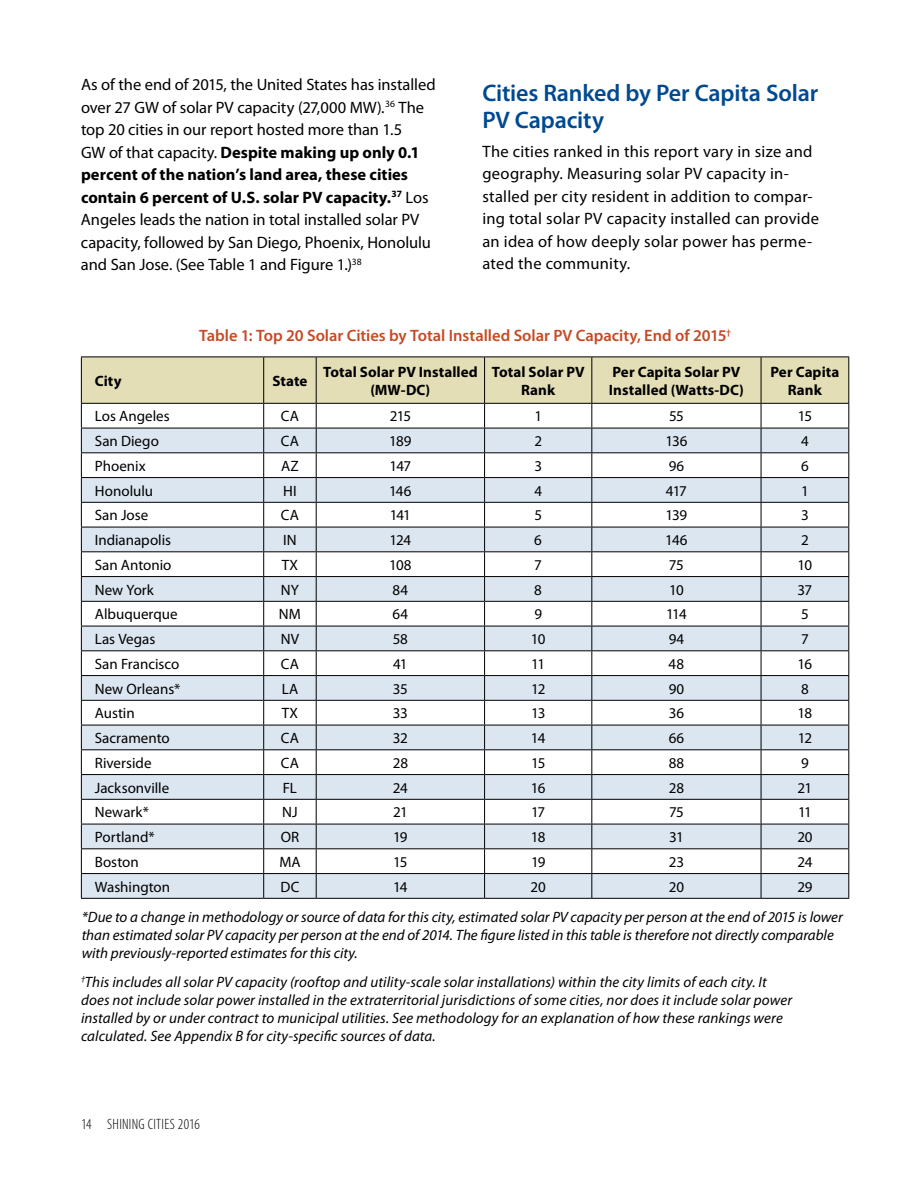
<style>
.page{position:relative;width:918px;height:1188px;background:#fff}
.page>*{position:absolute;margin:0;border:0;box-sizing:border-box;transform-origin:0 0}
.t1{font:600 24px/27px "Myriad Pro";letter-spacing:-.01em;color:#004990}
.t2{font:16.5px/22.5px "Myriad Pro";letter-spacing:.005em;color:#000}
.t3{font:600 16.5px "Myriad Pro";letter-spacing:-.005em;color:#c54a26}
.t4{font:italic 15px/18px "Myriad Pro";letter-spacing:.005em;color:#000}
.t5{font:15px "Myriad Pro";letter-spacing:-.005em;color:#000}
.t6{font:700 15px/18px "Myriad Pro";letter-spacing:.005em;color:#000;text-align:center}
.t7{font:300 condensed 15px "Myriad Pro";letter-spacing:.02em;color:#000}
.s1{font-weight:700}
</style>
<div class="page">
<svg style="left:81px;top:357px;width:768px;height:541px"></svg>
<hr style="left:81px;top:898px;width:183px;height:1px;background:#000">
<hr style="left:264px;top:898px;width:52px;height:1px;background:#000">
<hr style="left:316px;top:898px;width:169px;height:1px;background:#000">
<hr style="left:485px;top:898px;width:107px;height:1px;background:#000">
<hr style="left:592px;top:898px;width:169px;height:1px;background:#000">
<hr style="left:761px;top:898px;width:88px;height:1px;background:#000">
<p class="t2" style="left:81px;top:73px;width:356px">As of the end of 2015, the United States has installed over 27 GW of solar PV capacity (27,000 MW).<sup>36</sup> The top 20 cities in our report hosted more than 1.5<br>GW of that capacity. <span class="s1">Despite making up only 0.1 percent of the nation’s land area, these cities contain 6 percent of U.S. solar PV capacity.</span><sup>37</sup> Los Angeles leads the nation in total installed solar PV capacity, followed by San Diego, Phoenix, Honolulu and San Jose. (See Table 1 and Figure 1.)<sup>38</sup></p>
<h1 class="t1" style="left:482px;top:78px;width:337px">Cities Ranked by Per Capita Solar<br>PV Capacity</h1>
<p class="t2" style="left:482px;top:140px;width:338px">The cities ranked in this report vary in size and geography. Measuring solar PV capacity in&shy;stalled per city resident in addition to compar&shy;ing total solar PV capacity installed can provide an idea of how deeply solar power has perme&shy;ated the community.</p>
<p class="t3" style="left:199px;top:325px;width:533px">Table 1: Top 20 Solar Cities by Total Installed Solar PV Capacity, End of 2015<sup>†</sup></p>
<p class="t6" style="left:95px;top:371px;width:28px">City</p>
<p class="t6" style="left:272px;top:371px;width:37px">State</p>
<p class="t6" style="left:323px;top:362px;width:156px">Total Solar PV Installed (MW-DC)</p>
<p class="t6" style="left:492px;top:362px;width:94px">Total Solar PV<br>Rank</p>
<p class="t6" style="left:609px;top:362px;width:137px;text-align:left">Per Capita Solar PV<br>Installed (Watts-DC)</p>
<p class="t6" style="left:770px;top:362px;width:70px">Per Capita<br>Rank</p>
<p class="t5" style="left:95px;top:407px;width:76px">Los Angeles</p>
<p class="t5" style="left:281px;top:407px;width:20px">CA</p>
<p class="t5" style="left:390px;top:407px;width:23px">215</p>
<p class="t5" style="left:534px;top:407px;width:9px">1</p>
<p class="t5" style="left:669px;top:407px;width:16px">55</p>
<p class="t5" style="left:798px;top:407px;width:16px">15</p>
<p class="t5" style="left:95px;top:432px;width:66px">San Diego</p>
<p class="t5" style="left:281px;top:432px;width:20px">CA</p>
<p class="t5" style="left:389px;top:432px;width:24px">189</p>
<p class="t5" style="left:534px;top:432px;width:9px">2</p>
<p class="t5" style="left:665px;top:432px;width:23px">136</p>
<p class="t5" style="left:801px;top:432px;width:9px">4</p>
<p class="t5" style="left:95px;top:457px;width:52px">Phoenix</p>
<p class="t5" style="left:281px;top:457px;width:19px">AZ</p>
<p class="t5" style="left:390px;top:457px;width:23px">147</p>
<p class="t5" style="left:534px;top:457px;width:9px">3</p>
<p class="t5" style="left:669px;top:457px;width:17px">96</p>
<p class="t5" style="left:801px;top:457px;width:9px">6</p>
<p class="t5" style="left:95px;top:481px;width:60px">Honolulu</p>
<p class="t5" style="left:283px;top:481px;width:15px">HI</p>
<p class="t5" style="left:389px;top:481px;width:24px">146</p>
<p class="t5" style="left:534px;top:481px;width:9px">4</p>
<p class="t5" style="left:666px;top:481px;width:22px">417</p>
<p class="t5" style="left:801px;top:481px;width:9px">1</p>
<p class="t5" style="left:95px;top:506px;width:55px">San Jose</p>
<p class="t5" style="left:281px;top:506px;width:20px">CA</p>
<p class="t5" style="left:390px;top:506px;width:23px">141</p>
<p class="t5" style="left:534px;top:506px;width:9px">5</p>
<p class="t5" style="left:666px;top:506px;width:23px">139</p>
<p class="t5" style="left:801px;top:506px;width:9px">3</p>
<p class="t5" style="left:95px;top:531px;width:78px">Indianapolis</p>
<p class="t5" style="left:283px;top:531px;width:15px">IN</p>
<p class="t5" style="left:390px;top:531px;width:23px">124</p>
<p class="t5" style="left:534px;top:531px;width:9px">6</p>
<p class="t5" style="left:665px;top:531px;width:24px">146</p>
<p class="t5" style="left:801px;top:531px;width:9px">2</p>
<p class="t5" style="left:95px;top:556px;width:78px">San Antonio</p>
<p class="t5" style="left:282px;top:556px;width:18px">TX</p>
<p class="t5" style="left:389px;top:556px;width:24px">108</p>
<p class="t5" style="left:534px;top:556px;width:9px">7</p>
<p class="t5" style="left:669px;top:556px;width:16px">75</p>
<p class="t5" style="left:798px;top:556px;width:16px">10</p>
<p class="t5" style="left:95px;top:580px;width:61px">New York</p>
<p class="t5" style="left:281px;top:580px;width:19px">NY</p>
<p class="t5" style="left:393px;top:580px;width:17px">84</p>
<p class="t5" style="left:534px;top:580px;width:9px">8</p>
<p class="t5" style="left:669px;top:580px;width:16px">10</p>
<p class="t5" style="left:797px;top:580px;width:16px">37</p>
<p class="t5" style="left:95px;top:605px;width:84px">Albuquerque</p>
<p class="t5" style="left:279px;top:605px;width:23px">NM</p>
<p class="t5" style="left:393px;top:605px;width:17px">64</p>
<p class="t5" style="left:534px;top:605px;width:9px">9</p>
<p class="t5" style="left:666px;top:605px;width:22px">114</p>
<p class="t5" style="left:801px;top:605px;width:9px">5</p>
<p class="t5" style="left:95px;top:630px;width:62px">Las Vegas</p>
<p class="t5" style="left:281px;top:630px;width:20px">NV</p>
<p class="t5" style="left:393px;top:630px;width:17px">58</p>
<p class="t5" style="left:531px;top:630px;width:16px">10</p>
<p class="t5" style="left:669px;top:630px;width:17px">94</p>
<p class="t5" style="left:801px;top:630px;width:9px">7</p>
<p class="t5" style="left:95px;top:655px;width:86px">San Francisco</p>
<p class="t5" style="left:281px;top:655px;width:20px">CA</p>
<p class="t5" style="left:393px;top:655px;width:16px">41</p>
<p class="t5" style="left:531px;top:655px;width:15px">11</p>
<p class="t5" style="left:669px;top:655px;width:17px">48</p>
<p class="t5" style="left:798px;top:655px;width:16px">16</p>
<p class="t5" style="left:95px;top:679px;width:87px">New Orleans*</p>
<p class="t5" style="left:282px;top:679px;width:18px">LA</p>
<p class="t5" style="left:393px;top:679px;width:16px">35</p>
<p class="t5" style="left:531px;top:679px;width:16px">12</p>
<p class="t5" style="left:669px;top:679px;width:17px">90</p>
<p class="t5" style="left:801px;top:679px;width:9px">8</p>
<p class="t5" style="left:95px;top:704px;width:41px">Austin</p>
<p class="t5" style="left:282px;top:704px;width:18px">TX</p>
<p class="t5" style="left:393px;top:704px;width:16px">33</p>
<p class="t5" style="left:531px;top:704px;width:16px">13</p>
<p class="t5" style="left:669px;top:704px;width:17px">36</p>
<p class="t5" style="left:798px;top:704px;width:16px">18</p>
<p class="t5" style="left:95px;top:729px;width:76px">Sacramento</p>
<p class="t5" style="left:281px;top:729px;width:20px">CA</p>
<p class="t5" style="left:393px;top:729px;width:16px">32</p>
<p class="t5" style="left:531px;top:729px;width:16px">14</p>
<p class="t5" style="left:669px;top:729px;width:17px">66</p>
<p class="t5" style="left:798px;top:729px;width:16px">12</p>
<p class="t5" style="left:95px;top:754px;width:58px">Riverside</p>
<p class="t5" style="left:281px;top:754px;width:20px">CA</p>
<p class="t5" style="left:393px;top:754px;width:17px">28</p>
<p class="t5" style="left:531px;top:754px;width:16px">15</p>
<p class="t5" style="left:669px;top:754px;width:17px">88</p>
<p class="t5" style="left:801px;top:754px;width:9px">9</p>
<p class="t5" style="left:95px;top:778px;width:76px">Jacksonville</p>
<p class="t5" style="left:283px;top:778px;width:16px">FL</p>
<p class="t5" style="left:393px;top:778px;width:16px">24</p>
<p class="t5" style="left:531px;top:778px;width:16px">16</p>
<p class="t5" style="left:669px;top:778px;width:17px">28</p>
<p class="t5" style="left:798px;top:778px;width:16px">21</p>
<p class="t5" style="left:95px;top:803px;width:56px">Newark*</p>
<p class="t5" style="left:282px;top:803px;width:17px">NJ</p>
<p class="t5" style="left:393px;top:803px;width:16px">21</p>
<p class="t5" style="left:531px;top:803px;width:16px">17</p>
<p class="t5" style="left:669px;top:803px;width:16px">75</p>
<p class="t5" style="left:798px;top:803px;width:15px">11</p>
<p class="t5" style="left:95px;top:828px;width:61px">Portland*</p>
<p class="t5" style="left:281px;top:828px;width:20px">OR</p>
<p class="t5" style="left:393px;top:828px;width:16px">19</p>
<p class="t5" style="left:531px;top:828px;width:16px">18</p>
<p class="t5" style="left:669px;top:828px;width:16px">31</p>
<p class="t5" style="left:797px;top:828px;width:17px">20</p>
<p class="t5" style="left:95px;top:853px;width:45px">Boston</p>
<p class="t5" style="left:279px;top:853px;width:23px">MA</p>
<p class="t5" style="left:393px;top:853px;width:16px">15</p>
<p class="t5" style="left:531px;top:853px;width:16px">19</p>
<p class="t5" style="left:669px;top:853px;width:17px">23</p>
<p class="t5" style="left:797px;top:853px;width:16px">24</p>
<p class="t5" style="left:95px;top:877px;width:77px">Washington</p>
<p class="t5" style="left:281px;top:877px;width:20px">DC</p>
<p class="t5" style="left:393px;top:877px;width:16px">14</p>
<p class="t5" style="left:531px;top:877px;width:17px">20</p>
<p class="t5" style="left:669px;top:877px;width:17px">20</p>
<p class="t5" style="left:797px;top:877px;width:17px">29</p>
<p class="t4" style="left:82px;top:908px;width:763px">*Due to a change in methodology or source of data for this city, estimated solar PV capacity per person at the end of 2015 is lower than estimated solar PV capacity per person at the end of 2014. The figure listed in this table is therefore not directly comparable with previously-reported estimates for this city.</p>
<p class="t4" style="left:81px;top:973px;width:713px"><sup>†</sup>This includes all solar PV capacity (rooftop and utility-scale solar installations) within the city limits of each city. It does not include solar power installed in the extraterritorial jurisdictions of some cities, nor does it include solar power installed by or under contract to municipal utilities. See methodology for an explanation of how these rankings were calculated. See Appendix B for city-specific sources of data.</p>
<p class="t7" style="left:81px;top:1116px;width:120px">14 SHINING CITIES 2016</p>
</div>
